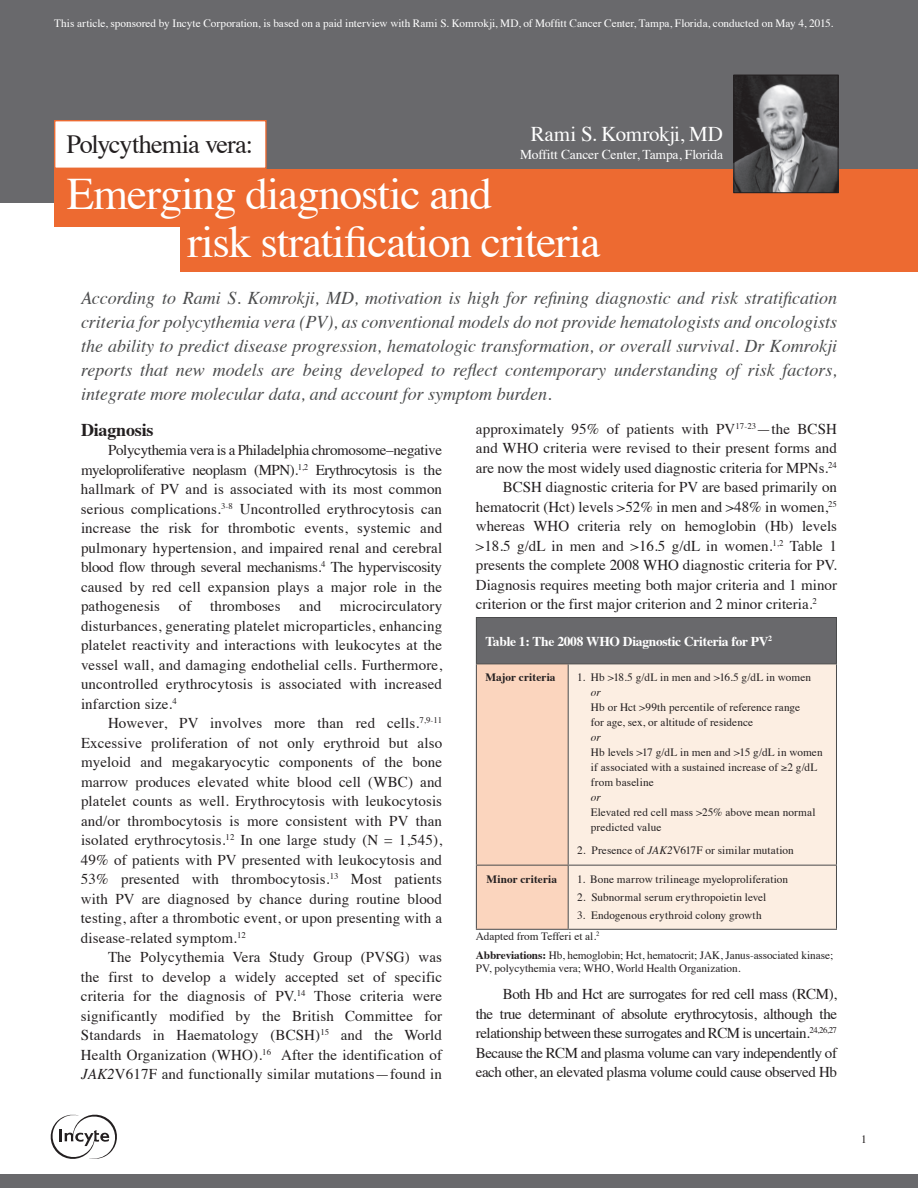
<style>
.page{position:relative;width:918px;height:1188px;background:#fff}
.page>*{position:absolute;margin:0;border:0;box-sizing:border-box;transform-origin:0 0}
.t1{font:45px/48px "Times";letter-spacing:-.025em;color:#fff}
.t2{font:26.25px "Times";letter-spacing:-.04em;color:#231f20}
.t3{font:21px "Times";letter-spacing:-.015em;color:#fff}
.t4{font:italic 18px/24px "Times";color:#4b4c4d;text-align:justify}
.t5{font:700 18px "Times";letter-spacing:-.01em;color:#231f20}
.t6{font:15px/19.5px "Times";color:#231f20;text-align:justify}
.t7{font:700 13.5px "Times";letter-spacing:-.02em;color:#fff}
.t8{font:13.5px "Times";letter-spacing:-.01em;color:#fff}
.t9{font:11.25px/15px "Times";letter-spacing:.005em;color:#231f20}
.t10{font:11.25px "Times";color:#fff}
.t11{font:700 11.25px "Times";letter-spacing:.01em;color:#231f20}
.t12{font:italic 11.25px "Times";color:#231f20}
.s1{font-style:italic}
.s2{font-weight:700}
</style>
<div class="page">
<div style="left:0;top:0;width:918px;height:202px;background:#69696c"></div>
<div style="left:0;top:1174px;width:918px;height:14px;background:#69696c"></div>
<div style="left:180px;top:207px;width:738px;height:64px;background:#ed6a31"></div>
<div style="left:54px;top:120px;width:213px;height:49px;background:#fff;border:1px solid #ed6a31"></div>
<div style="left:54px;top:169px;width:864px;height:58px;background:#ed6a31"></div>
<img style="left:735px;top:77px;width:102px;height:114px">
<div style="left:733px;top:75px;width:106px;height:118px;border:1px solid #231f20"></div>
<svg style="left:51px;top:1115px;width:66px;height:44px"></svg>
<div style="left:476px;top:618px;width:360px;height:46px;background:#69696c"></div>
<div style="left:477px;top:664px;width:91px;height:265px;background:#fbd5be"></div>
<div style="left:569px;top:664px;width:267px;height:265px;background:#fceee2"></div>
<hr style="left:476px;top:617px;width:92px;height:1px;background:#4b4c4d">
<hr style="left:476px;top:618px;width:1px;height:45px;background:#4b4c4d">
<hr style="left:568px;top:617px;width:269px;height:1px;background:#4b4c4d">
<hr style="left:836px;top:618px;width:1px;height:45px;background:#4b4c4d">
<hr style="left:476px;top:663px;width:92px;height:1px;background:#4b4c4d">
<hr style="left:476px;top:664px;width:1px;height:201px;background:#4b4c4d">
<hr style="left:568px;top:663px;width:269px;height:1px;background:#4b4c4d">
<hr style="left:568px;top:664px;width:1px;height:201px;background:#4b4c4d">
<hr style="left:836px;top:664px;width:1px;height:201px;background:#4b4c4d">
<hr style="left:476px;top:865px;width:92px;height:1px;background:#4b4c4d">
<hr style="left:476px;top:866px;width:1px;height:63px;background:#4b4c4d">
<hr style="left:568px;top:865px;width:269px;height:1px;background:#4b4c4d">
<hr style="left:568px;top:866px;width:1px;height:63px;background:#4b4c4d">
<hr style="left:836px;top:866px;width:1px;height:63px;background:#4b4c4d">
<hr style="left:476px;top:929px;width:92px;height:1px;background:#4b4c4d">
<hr style="left:568px;top:929px;width:269px;height:1px;background:#4b4c4d">
<p class="t10" style="left:54px;top:13px;width:781px">This article, sponsored by Incyte Corporation, is based on a paid interview with Rami S. Komrokji, MD, of Moffitt Cancer Center, Tampa, Florida, conducted on May 4, 2015.</p>
<h3 class="t3" style="left:531px;top:114px;width:194px">Rami S. Komrokji, MD</h3>
<p class="t8" style="left:520px;top:142px;width:205px">Moffitt Cancer Center, Tampa, Florida</p>
<h1 class="t1" style="left:187px;top:166px;width:415px;text-indent:-120px">Emerging diagnostic and<br>risk stratification criteria</h1>
<h2 class="t2" style="left:67px;top:120px;width:188px">Polycythemia vera:</h2>
<p class="t4" style="left:81px;top:285px;width:758px">According to Rami S. Komrokji, MD, motivation is high for refining diagnostic and risk stratification criteria for polycythemia vera (PV), as conventional models do not provide hematologists and oncologists the ability to predict disease progression, hematologic transformation, or overall survival. Dr Komrokji reports that new models are being developed to reflect contemporary understanding of risk factors, integrate more molecular data, and account for symptom burden.</p>
<p class="t5" style="left:81px;top:412px;width:74px">Diagnosis</p>
<p class="t6" style="left:81px;top:439px;width:363px;text-indent:27px">Polycythemia vera is a Philadelphia chromosome–negative myeloproliferative neoplasm (MPN).<sup>1,2</sup> Erythrocytosis is the hallmark of PV and is associated with its most common serious complications.<sup>3-8</sup> Uncontrolled erythrocytosis can increase the risk for thrombotic events, systemic and pulmonary hypertension, and impaired renal and cerebral blood flow through several mechanisms.<sup>4</sup> The hyperviscosity caused by red cell expansion plays a major role in the pathogenesis of thromboses and microcirculatory disturbances, generating platelet microparticles, enhancing platelet reactivity and interactions with leukocytes at the vessel wall, and damaging endothelial cells. Furthermore, uncontrolled erythrocytosis is associated with increased infarction size.<sup>4</sup></p>
<p class="t6" style="left:81px;top:712px;width:363px;text-indent:27px">However, PV involves more than red cells.<sup>7,9-11<br></sup>Excessive proliferation of not only erythroid but also myeloid and megakaryocytic components of the bone marrow produces elevated white blood cell (WBC) and platelet counts as well. Erythrocytosis with leukocytosis and/or thrombocytosis is more consistent with PV than isolated erythrocytosis.<sup>12</sup> In one large study (N = 1,545), 49% of patients with PV presented with leukocytosis and 53% presented with thrombocytosis.<sup>13</sup> Most patients with PV are diagnosed by chance during routine blood testing, after a thrombotic event, or upon presenting with a disease-related symptom.<sup>12</sup></p>
<p class="t6" style="left:81px;top:946px;width:363px;text-indent:27px">The Polycythemia Vera Study Group (PVSG) was the first to develop a widely accepted set of specific criteria for the diagnosis of PV.<sup>14</sup> Those criteria were significantly modified by the British Committee for Standards in Haematology (BCSH)<sup>15</sup> and the World Health Organization (WHO).<sup>16</sup> After the identification of <span class="s1">JAK2</span>V617F and functionally similar mutations—found in</p>
<p class="t6" style="left:476px;top:417px;width:363px">approximately 95% of patients with PV<sup>17-23</sup>—the BCSH</p>
<p class="t6" style="left:476px;top:437px;width:363px">and WHO criteria were revised to their present forms and</p>
<p class="t6" style="left:476px;top:456px;width:363px">are now the most widely used diagnostic criteria for MPNs.<sup>24</sup></p>
<p class="t6" style="left:503px;top:476px;width:336px">BCSH diagnostic criteria for PV are based primarily on</p>
<p class="t6" style="left:476px;top:495px;width:363px">hematocrit (Hct) levels &gt;52% in men and &gt;48% in women,<sup>25</sup></p>
<p class="t6" style="left:476px;top:515px;width:363px">whereas WHO criteria rely on hemoglobin (Hb) levels</p>
<p class="t6" style="left:476px;top:534px;width:363px">&gt;18.5 g/dL in men and &gt;16.5 g/dL in women.<sup>1,2</sup> Table 1</p>
<p class="t6" style="left:476px;top:554px;width:363px">presents the complete 2008 WHO diagnostic criteria for PV.</p>
<p class="t6" style="left:476px;top:573px;width:363px">Diagnosis requires meeting both major criteria and 1 minor</p>
<p class="t6" style="left:476px;top:593px;width:342px">criterion or the first major criterion and 2 minor criteria.<sup>2</sup></p>
<p class="t7" style="left:485px;top:628px;width:288px">Table 1: The 2008 WHO Diagnostic Criteria for PV<sup>2</sup></p>
<p class="t11" style="left:485px;top:667px;width:72px">Major criteria</p>
<p class="t9" style="left:577px;top:669px;width:235px">1. Hb &gt;18.5 g/dL in men and &gt;16.5 g/dL in women</p>
<p class="t12" style="left:591px;top:683px;width:12px">or</p>
<p class="t9" style="left:591px;top:699px;width:211px">Hb or Hct &gt;99th percentile of reference range for age, sex, or altitude of residence</p>
<p class="t12" style="left:591px;top:728px;width:12px">or</p>
<p class="t9" style="left:591px;top:744px;width:233px">Hb levels &gt;17 g/dL in men and &gt;15 g/dL in women if associated with a sustained increase of ≥2 g/dL from baseline</p>
<p class="t12" style="left:591px;top:788px;width:12px">or</p>
<p class="t9" style="left:591px;top:804px;width:226px">Elevated red cell mass &gt;25% above mean normal predicted value</p>
<p class="t9" style="left:577px;top:842px;width:218px">2. Presence of <span class="s1">JAK2</span>V617F or similar mutation</p>
<p class="t11" style="left:487px;top:868px;width:72px">Minor criteria</p>
<p class="t9" style="left:577px;top:870px;width:212px">1. Bone marrow trilineage myeloproliferation</p>
<p class="t9" style="left:577px;top:888px;width:191px">2. Subnormal serum erythropoietin level</p>
<p class="t9" style="left:476px;top:903px;width:287px;line-height:21.3px;text-indent:101px">3. Endogenous erythroid colony growth<br>Adapted from Tefferi et al.<sup>2</sup></p>
<p class="t9" style="left:476px;top:948px;width:359px;line-height:12.8px"><span class="s2">Abbreviations:</span> Hb, hemoglobin; Hct, hematocrit; JAK, Janus-associated kinase;<br>PV, polycythemia vera; WHO, World Health Organization.</p>
<p class="t6" style="left:476px;top:983px;width:363px;text-indent:27px">Both Hb and Hct are surrogates for red cell mass (RCM), the true determinant of absolute erythrocytosis, although the relationship between these surrogates and RCM is uncertain.<sup>24,26,27<br></sup>Because the RCM and plasma volume can vary independently of each other, an elevated plasma volume could cause observed Hb</p>
<p class="t9" style="left:861px;top:1131px;width:7px">1</p>
</div>
